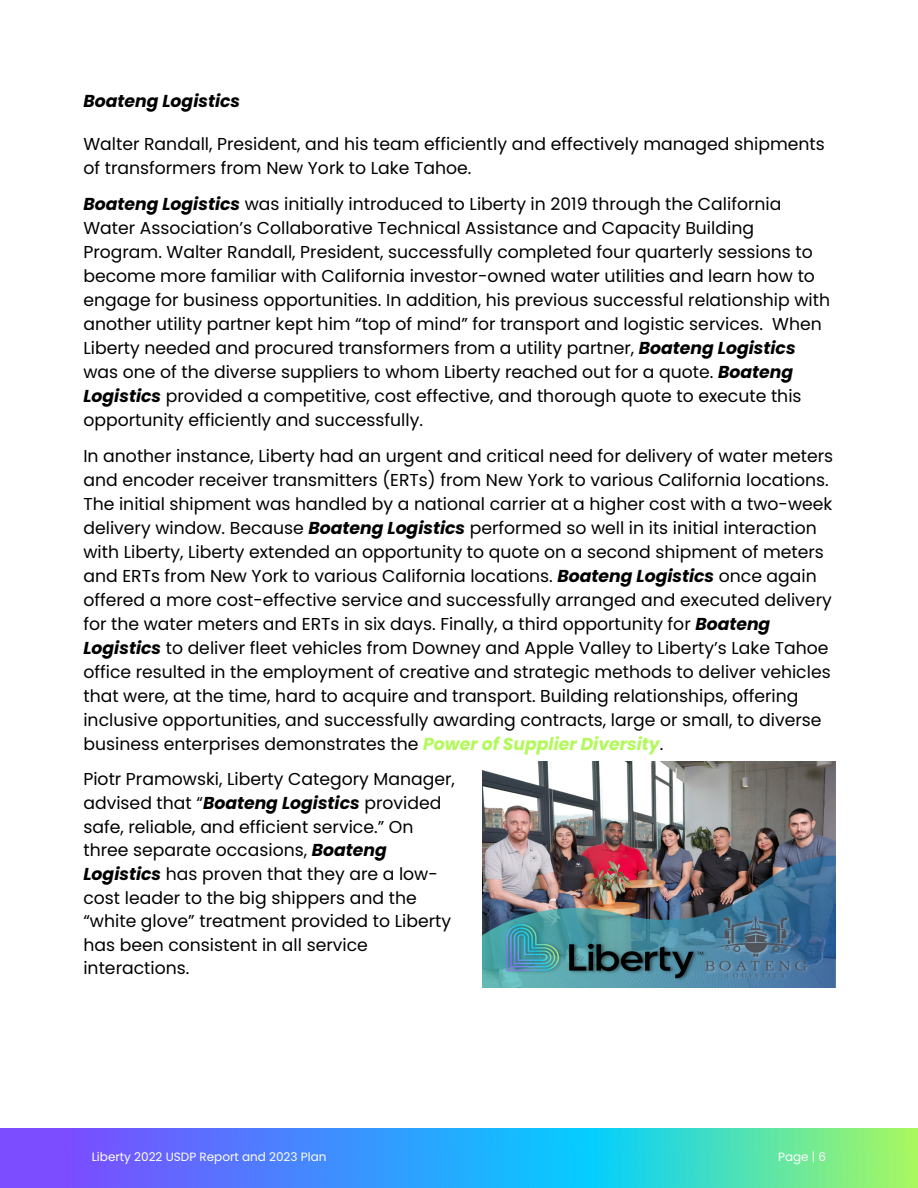
<style>
.page{position:relative;width:918px;height:1188px;background:#fff}
.page>*{position:absolute;margin:0;border:0;box-sizing:border-box;transform-origin:0 0}
.t1{font:17.25px/24px "Poppins";color:#000}
.t2{font:italic 700 17.25px "Poppins";color:#000}
.t3{font:12px "Poppins";color:#fff}
.s1{font-weight:700;font-style:italic}
.s2{font-weight:700;font-style:italic;color:#b2fa59}
</style>
<div class="page">
<img style="left:0;top:1128px;width:918px;height:5px">
<img style="left:0;top:1133px;width:918px;height:55px">
<img style="left:483px;top:762px;width:352px;height:226px">
<p class="t2" style="left:83px;top:89px;width:158px">Boateng Logistics</p>
<p class="t1" style="left:83px;top:132px;width:743px">Walter Randall, President, and his team efficiently and effectively managed shipments of transformers from New York to Lake Tahoe.</p>
<p class="t1" style="left:83px;top:192px;width:748px"><span class="s1">Boateng Logistics</span> was initially introduced to Liberty in 2019 through the California Water Association’s Collaborative Technical Assistance and Capacity Building Program. Walter Randall, President, successfully completed four quarterly sessions to become more familiar with California investor-owned water utilities and learn how to engage for business opportunities. In addition, his previous successful relationship with another utility partner kept him “top of mind” for transport and logistic services. When Liberty needed and procured transformers from a utility partner, <span class="s1">Boateng Logistics </span>was one of the diverse suppliers to whom Liberty reached out for a quote. <span class="s1">Boateng Logistics</span> provided a competitive, cost effective, and thorough quote to execute this opportunity efficiently and successfully.</p>
<p class="t1" style="left:83px;top:444px;width:751px">In another instance, Liberty had an urgent and critical need for delivery of water meters and encoder receiver transmitters (ERTs) from New York to various California locations.<br>The initial shipment was handled by a national carrier at a higher cost with a two-week delivery window. Because <span class="s1">Boateng Logistics</span> performed so well in its initial interaction with Liberty, Liberty extended an opportunity to quote on a second shipment of meters and ERTs from New York to various California locations. <span class="s1">Boateng Logistics</span> once again offered a more cost-effective service and successfully arranged and executed delivery for the water meters and ERTs in six days. Finally, a third opportunity for <span class="s1">Boateng Logistics</span> to deliver fleet vehicles from Downey and Apple Valley to Liberty’s Lake Tahoe office resulted in the employment of creative and strategic methods to deliver vehicles that were, at the time, hard to acquire and transport. Building relationships, offering inclusive opportunities, and successfully awarding contracts, large or small, to diverse business enterprises demonstrates the <span class="s2">Power of Supplier Diversity</span>.</p>
<p class="t1" style="left:83px;top:767px;width:373px">Piotr Pramowski, Liberty Category Manager, advised that “<span class="s1">Boateng Logistics</span> provided safe, reliable, and efficient service.” On three separate occasions, <span class="s1">Boateng Logistics</span> has proven that they are a low&shy;cost leader to the big shippers and the “white glove” treatment provided to Liberty has been consistent in all service interactions.</p>
<p class="t3" style="left:92px;top:1149px;width:236px">Liberty 2022 USDP Report and 2023 Plan</p>
<p class="t3" style="left:778px;top:1149px;width:50px">Page | 6</p>
</div>
